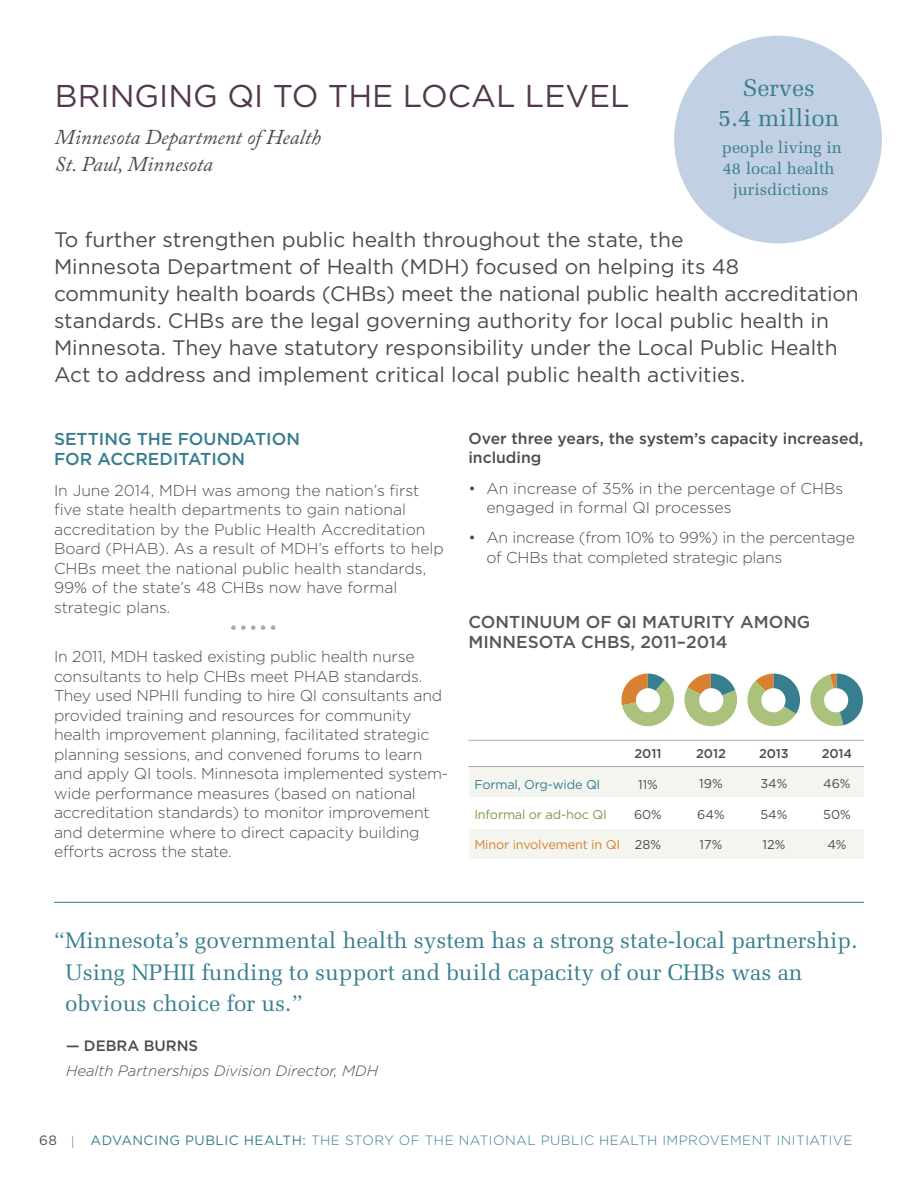
<style>
.page{position:relative;width:918px;height:1188px;background:#fff}
.page>*{position:absolute;margin:0;border:0;box-sizing:border-box;transform-origin:0 0}
.t1{font:31.5px "Gotham";color:#54374e}
.t2{font:24px/30px "Melior";color:#377e8f;text-align:center}
.t3{font:22.5px/31.5px "Melior";color:#377e8f}
.t4{font:21px/27px "Gotham";color:#4b4c4d}
.t5{font:italic 21px "Adobe Caslon Pro";color:#4b4c4d}
.t6{font:500 17.25px/20.2px "Gotham";color:#57585a}
.t7{font:500 17.25px/20.2px "Gotham";color:#377e8f}
.t8{font:16.5px/21px "Melior";color:#377e8f;text-align:center}
.t9{font:300 15.75px/19.5px "Gotham";letter-spacing:-.01em;color:#4b4c4d}
.t10{font:500 15.75px/19.5px "Gotham";color:#4b4c4d}
.t11{font:italic 300 15px "Gotham";color:#4b4c4d}
.t12{font:500 15px "Gotham";color:#4b4c4d}
.t13{font:300 13.5px "Gotham";letter-spacing:.035em;color:#377e8f}
.t14{font:12.75px "Gotham";letter-spacing:-.005em;color:#4b4c4d}
.t15{font:12.75px "Gotham";letter-spacing:-.015em;color:#d88231}
.t16{font:12.75px "Gotham";letter-spacing:-.015em;color:#799d49}
.t17{font:12.75px "Gotham";letter-spacing:-.015em;color:#377e8f}
.t18{font:500 12.75px "Gotham";letter-spacing:-.005em;color:#4b4c4d}
.s1{color:#4b4c4d}
.s2{font-weight:400;color:#4b4c4d}
.s3{font-family:"Adobe Caslon Pro";font-weight:400;font-style:italic;font-size:12px;color:#5b8c9c}
.s4{font-weight:400}
</style>
<div class="page">
<div style="left:469px;top:768px;width:394px;height:29px;background:#f3f5ee"></div>
<div style="left:469px;top:829px;width:394px;height:29px;background:#f3f5ee"></div>
<hr style="left:468px;top:740px;width:396px;height:1px;background:#b2aa9f">
<hr style="left:468px;top:766px;width:396px;height:1px;background:#b2aa9f">
<svg style="left:621px;top:674px;width:54px;height:53px"></svg>
<div style="left:636px;top:688px;width:24px;height:24px;background:#fff;border-radius:50%"></div>
<svg style="left:684px;top:674px;width:116px;height:53px"></svg>
<div style="left:699px;top:688px;width:24px;height:24px;background:#fff;border-radius:50%"></div>
<svg style="left:810px;top:674px;width:53px;height:53px"></svg>
<div style="left:824px;top:688px;width:24px;height:24px;background:#fff;border-radius:50%"></div>
<div style="left:674px;top:36px;width:208px;height:207px;background:#c1d0e3;border-radius:50%"></div>
<hr style="left:54px;top:902px;width:810px;height:1px;background:#377e8f">
<svg style="left:231px;top:625px;width:34px;height:5px"></svg>
<svg style="left:271px;top:625px;width:4px;height:5px"></svg>
<h2 class="t1" style="left:55px;top:76px;width:576px">BRINGING QI TO THE LOCAL LEVEL</h2>
<p class="t5" style="left:55px;top:125px;width:268px">Minnesota Department of Health</p>
<p class="t5" style="left:55px;top:152px;width:159px">St. Paul, Minnesota</p>
<p class="t2" style="left:718px;top:72px;width:123px">Serves<br>5.4 million</p>
<p class="t8" style="left:722px;top:136px;width:122px">people living in<br>48 local health jurisdictions</p>
<p class="t4" style="left:54px;top:226px;width:806px">To further strengthen public health throughout the state, the<br>Minnesota Department of Health (MDH) focused on helping its 48 community health boards (CHBs) meet the national public health accreditation standards. CHBs are the legal governing authority for local public health in Minnesota. They have statutory responsibility under the Local Public Health Act to address and implement critical local public health activities.</p>
<h3 class="t7" style="left:54px;top:429px;width:247px">SETTING THE FOUNDATION<br>FOR ACCREDITATION</h3>
<p class="t9" style="left:54px;top:480px;width:391px">In June 2014, MDH was among the nation’s first five state health departments to gain national accreditation by the Public Health Accreditation Board (PHAB). As a result of MDH’s efforts to help CHBs meet the national public health standards, 99% of the state’s 48 CHBs now have formal strategic plans.</p>
<p class="t9" style="left:54px;top:647px;width:396px">In 2011, MDH tasked existing public health nurse consultants to help CHBs meet PHAB standards.<br>They used NPHII funding to hire QI consultants and provided training and resources for community health improvement planning, facilitated strategic planning sessions, and convened forums to learn and apply QI tools. Minnesota implemented system&shy;wide performance measures (based on national accreditation standards) to monitor improvement and determine where to direct capacity building efforts across the state.</p>
<p class="t10" style="left:468px;top:428px;width:396px">Over three years, the system’s capacity increased, including</p>
<p class="t9" style="left:486px;top:478px;width:358px;text-indent:-18px">• An increase of 35% in the percentage of CHBs engaged in formal QI processes</p>
<p class="t9" style="left:486px;top:528px;width:370px;text-indent:-18px">• An increase (from 10% to 99%) in the percentage of CHBs that completed strategic plans</p>
<p class="t6" style="left:468px;top:611px;width:344px">CONTINUUM OF QI MATURITY AMONG<br>MINNESOTA CHBS, 2011–2014</p>
<p class="t18" style="left:635px;top:746px;width:28px">2011</p>
<p class="t18" style="left:696px;top:746px;width:31px">2012</p>
<p class="t18" style="left:759px;top:746px;width:31px">2013</p>
<p class="t18" style="left:822px;top:746px;width:32px">2014</p>
<p class="t17" style="left:474px;top:776px;width:127px">Formal, Org-wide QI</p>
<p class="t14" style="left:638px;top:776px;width:21px">11%</p>
<p class="t14" style="left:699px;top:776px;width:25px">19%</p>
<p class="t14" style="left:761px;top:776px;width:28px">34%</p>
<p class="t14" style="left:823px;top:776px;width:29px">46%</p>
<p class="t16" style="left:474px;top:807px;width:134px">Informal or ad-hoc QI</p>
<p class="t14" style="left:634px;top:807px;width:29px">60%</p>
<p class="t14" style="left:697px;top:807px;width:29px">64%</p>
<p class="t14" style="left:761px;top:807px;width:28px">54%</p>
<p class="t14" style="left:823px;top:807px;width:29px">50%</p>
<p class="t15" style="left:474px;top:837px;width:188px">Minor involvement in QI <span class="s1">28%</span></p>
<p class="t14" style="left:700px;top:837px;width:24px">17%</p>
<p class="t14" style="left:763px;top:837px;width:24px">12%</p>
<p class="t14" style="left:827px;top:837px;width:21px">4%</p>
<p class="t3" style="left:65px;top:925px;width:794px;text-indent:-11px">“Minnesota’s governmental health system has a strong state-local partnership.<br>Using NPHII funding to support and build capacity of our CHBs was an obvious choice for us.”</p>
<p class="t12" style="left:66px;top:1037px;width:134px">— DEBRA BURNS</p>
<p class="t11" style="left:66px;top:1061px;width:314px">Health Partnerships Division Director, MDH</p>
<p class="t13" style="left:39px;top:1132px;width:815px"><span class="s2">68</span> <span class="s3">|</span> <span class="s4">ADVANCING PUBLIC HEALTH:</span> THE STORY OF THE NATIONAL PUBLIC HEALTH IMPROVEMENT INITIATIVE</p>
</div>
